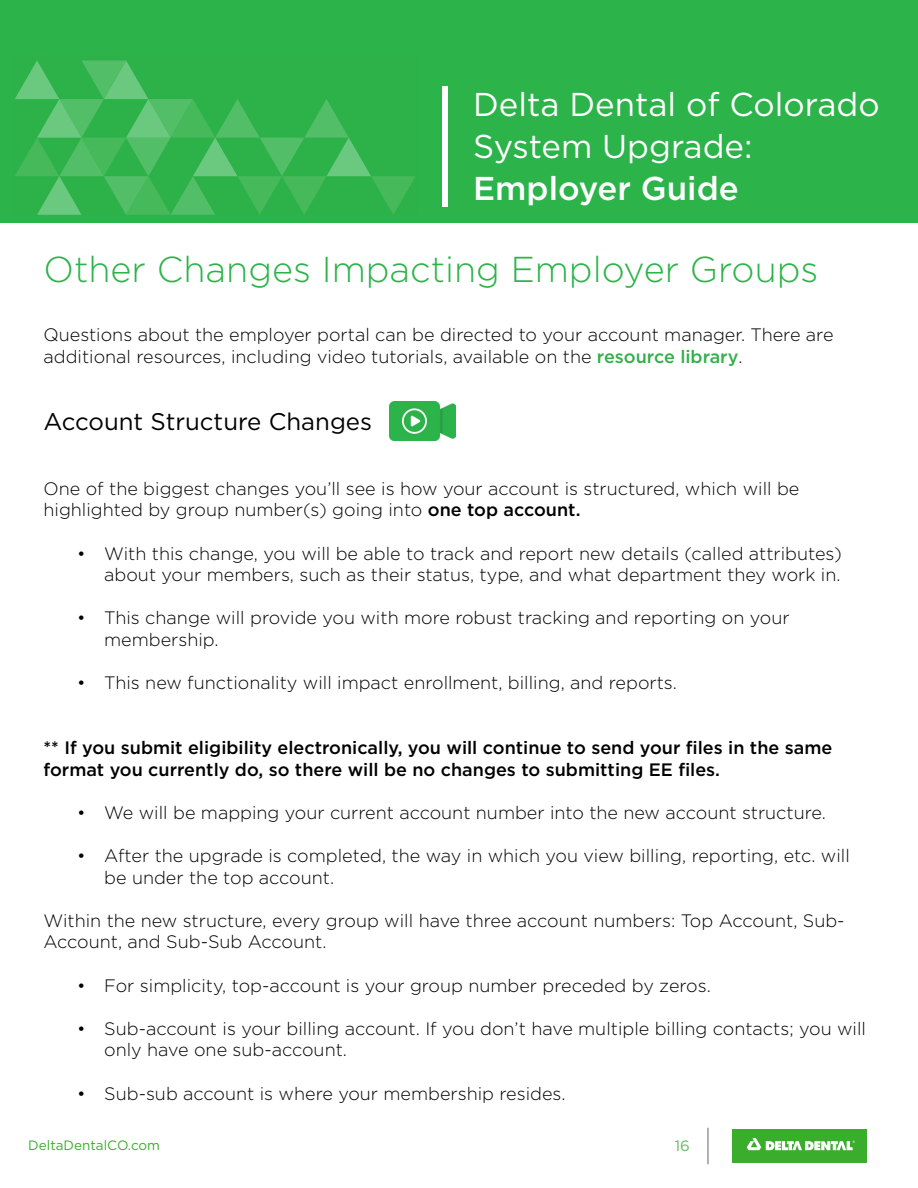
<style>
.page{position:relative;width:918px;height:1188px;background:#fff}
.page>*{position:absolute;margin:0;border:0;box-sizing:border-box;transform-origin:0 0}
.t1{font:300 36px "Gotham";color:#2cb34a}
.t2{font:33px/42px "Gotham";color:#fff}
.t3{font:500 33px "Gotham";color:#fff}
.t4{font:24px "Gotham";color:#000}
.t5{font:300 18px/21.6px "Gotham";color:#000}
.t6{font:500 18px/21.6px "Gotham";color:#000}
.t7{font:15px "Gotham";color:#64b75f}
.t8{font:13.5px "Gotham";color:#3aad2c}
.s1{font-weight:500;color:#32b04a}
.s2{font-weight:500}
</style>
<div class="page">
<div style="left:732px;top:1129px;width:135px;height:33px;background:#3aad2c"></div>
<svg style="left:747px;top:1138px;width:108px;height:12px"></svg>
<hr style="left:708px;top:1128px;width:1px;height:36px;background:#636466">
<div style="left:0;top:0;width:918px;height:222px;background:#2cb34a"></div>
<div style="left:14px;top:56px;width:404px;height:159px;background:#32b04a"></div>
<svg style="left:15px;top:61px;width:400px;height:154px"></svg>
<div style="left:442px;top:86px;width:6px;height:121px;background:#fff"></div>
<img style="left:390px;top:402px;width:66px;height:39px">
<h2 class="t2" style="left:473px;top:82px;width:408px">Delta Dental of Colorado<br>System Upgrade:</h2>
<h2 class="t3" style="left:473px;top:166px;width:267px">Employer Guide</h2>
<h1 class="t1" style="left:44px;top:246px;width:776px">Other Changes Impacting Employer Groups</h1>
<p class="t5" style="left:44px;top:324px;width:792px">Questions about the employer portal can be directed to your account manager. There are additional resources, including video tutorials, available on the <span class="s1">resource library</span>.</p>
<h3 class="t4" style="left:44px;top:406px;width:330px">Account Structure Changes</h3>
<p class="t5" style="left:44px;top:477px;width:757px">One of the biggest changes you’ll see is how your account is structured, which will be highlighted by group number(s) going into <span class="s2">one top account.</span></p>
<p class="t5" style="left:77px;top:542px;width:766px;text-align:right">• With this change, you will be able to track and report new details (called attributes) about your members, such as their status, type, and what department they work in.</p>
<p class="t5" style="left:104px;top:607px;width:687px;text-indent:-27px">• This change will provide you with more robust tracking and reporting on your membership.</p>
<p class="t5" style="left:77px;top:672px;width:601px">• This new functionality will impact enrollment, billing, and reports.</p>
<p class="t6" style="left:44px;top:737px;width:790px">** If you submit eligibility electronically, you will continue to send your files in the same format you currently do, so there will be no changes to submitting EE files.</p>
<p class="t5" style="left:77px;top:801px;width:750px">• We will be mapping your current account number into the new account structure.</p>
<p class="t5" style="left:104px;top:844px;width:747px;text-indent:-27px">• After the upgrade is completed, the way in which you view billing, reporting, etc. will be under the top account.</p>
<p class="t5" style="left:44px;top:909px;width:803px">Within the new structure, every group will have three account numbers: Top Account, Sub-<br>Account, and Sub-Sub Account.</p>
<p class="t5" style="left:77px;top:974px;width:635px">• For simplicity, top-account is your group number preceded by zeros.</p>
<p class="t5" style="left:104px;top:1017px;width:763px;text-indent:-27px">• Sub-account is your billing account. If you don’t have multiple billing contacts; you will only have one sub-account.</p>
<p class="t5" style="left:77px;top:1082px;width:490px">• Sub-sub account is where your membership resides.</p>
<p class="t8" style="left:28px;top:1136px;width:133px">DeltaDentalCO.com</p>
<p class="t7" style="left:675px;top:1136px;width:17px">16</p>
</div>
